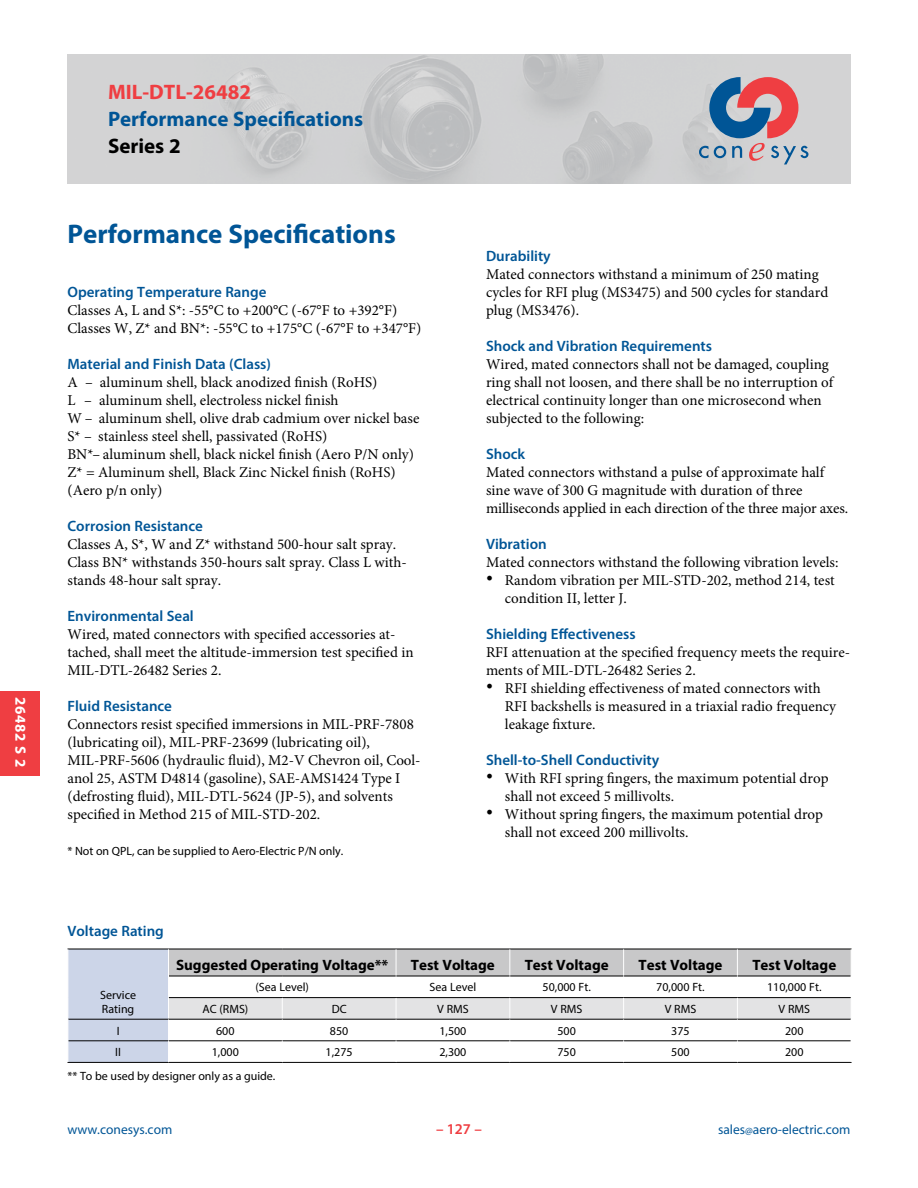
<style>
.page{position:relative;width:918px;height:1188px;background:#fff}
.page>*{position:absolute;margin:0;border:0;box-sizing:border-box;transform-origin:0 0}
.t1{font:700 27px "Myriad Pro";color:#005596}
.t2{font:700 21px "Myriad Pro";color:#005596}
.t3{font:700 21px "Myriad Pro";color:#ef3e42}
.t4{font:700 21px "Myriad Pro";color:#000}
.t5{font:15px/18px "Minion Pro";color:#000}
.t6{font:600 15px "Myriad Pro";color:#005596}
.t7{font:700 15px "Myriad Pro";color:#000}
.t8{font:700 15px "Myriad Pro";letter-spacing:.05em;color:#fff}
.t9{font:600 15px "Myriad Pro";color:#ef3e42}
.t10{font:13.5px "Myriad Pro";color:#005596}
.t11{font:12px/14.4px "Myriad Pro";color:#000}
.s1{font-size:10.5px}
</style>
<div class="page">
<div style="left:0;top:691px;width:40px;height:84px;background:#ef3e42"></div>
<img style="left:68px;top:54px;width:782px;height:130px">
<svg style="left:699px;top:77px;width:109px;height:87px"></svg>
<hr style="left:68px;top:1062px;width:100px;height:1px;background:#000">
<hr style="left:168px;top:1062px;width:114px;height:1px;background:#000">
<hr style="left:282px;top:1062px;width:114px;height:1px;background:#000">
<hr style="left:396px;top:1062px;width:114px;height:1px;background:#000">
<hr style="left:510px;top:1062px;width:114px;height:1px;background:#000">
<hr style="left:624px;top:1062px;width:113px;height:1px;background:#000">
<hr style="left:737px;top:1062px;width:115px;height:1px;background:#000">
<svg style="left:68px;top:949px;width:784px;height:113px"></svg>
<p class="t8" style="left:30px;top:697px;width:72px;rotate:90deg">26482 S 2</p>
<h2 class="t3" style="left:108px;top:78px;width:145px">MIL-DTL-26482</h2>
<h2 class="t2" style="left:108px;top:105px;width:257px">Performance Specifications</h2>
<h2 class="t4" style="left:108px;top:132px;width:74px">Series 2</h2>
<h1 class="t1" style="left:68px;top:216px;width:330px">Performance Specifications</h1>
<p class="t6" style="left:68px;top:282px;width:200px">Operating Temperature Range</p>
<p class="t5" style="left:68px;top:301px;width:355px">Classes A, L and S*: -55°C to +200°C (-67°F to +392°F)<br>Classes W, Z* and BN*: -55°C to +175°C (-67°F to +347°F)</p>
<p class="t6" style="left:68px;top:354px;width:205px">Material and Finish Data (Class)</p>
<p class="t5" style="left:68px;top:373px;width:353px">A – aluminum shell, black anodized finish (RoHS)<br>L – aluminum shell, electroless nickel finish<br>W – aluminum shell, olive drab cadmium over nickel base S* – stainless steel shell, passivated (RoHS)<br>BN* – aluminum shell, black nickel finish (Aero P/N only)<br>Z* = Aluminum shell, Black Zinc Nickel finish (RoHS) (Aero p/n only)</p>
<p class="t6" style="left:68px;top:516px;width:137px">Corrosion Resistance</p>
<p class="t5" style="left:68px;top:535px;width:341px">Classes A, S*, W and Z* withstand 500-hour salt spray.<br>Class BN* withstands 350-hours salt spray. Class L with&shy;stands 48-hour salt spray.</p>
<p class="t6" style="left:68px;top:606px;width:128px">Environmental Seal</p>
<p class="t5" style="left:68px;top:625px;width:348px">Wired, mated connectors with specified accessories at&shy;tached, shall meet the altitude-immersion test specified in<br>MIL-DTL-26482 Series 2.</p>
<p class="t6" style="left:68px;top:696px;width:106px">Fluid Resistance</p>
<p class="t5" style="left:68px;top:715px;width:355px">Connectors resist specified immersions in MIL-PRF-7808 (lubricating oil), MIL-PRF-23699 (lubricating oil), MIL-PRF-5606 (hydraulic fluid), M2-V Chevron oil, Cool&shy;anol 25, ASTM D4814 (gasoline), SAE-AMS1424 Type I (defrosting fluid), MIL-DTL-5624 (JP-5), and solvents specified in Method 215 of MIL-STD-202.</p>
<p class="t11" style="left:68px;top:844px;width:277px">* Not on QPL, can be supplied to Aero-Electric P/N only.</p>
<p class="t6" style="left:68px;top:921px;width:98px">Voltage Rating</p>
<p class="t6" style="left:486px;top:246px;width:66px">Durability</p>
<p class="t5" style="left:486px;top:265px;width:344px">Mated connectors withstand a minimum of 250 mating cycles for RFI plug (MS3475) and 500 cycles for standard plug (MS3476).</p>
<p class="t6" style="left:486px;top:336px;width:228px">Shock and Vibration Requirements</p>
<p class="t5" style="left:486px;top:355px;width:349px">Wired, mated connectors shall not be damaged, coupling ring shall not loosen, and there shall be no interruption of electrical continuity longer than one microsecond when subjected to the following:</p>
<p class="t6" style="left:486px;top:444px;width:41px">Shock</p>
<p class="t5" style="left:486px;top:463px;width:364px">Mated connectors withstand a pulse of approximate half sine wave of 300 G magnitude with duration of three milliseconds applied in each direction of the three major axes.</p>
<p class="t6" style="left:486px;top:534px;width:62px">Vibration</p>
<p class="t5" style="left:486px;top:553px;width:354px">Mated connectors withstand the following vibration levels:</p>
<p class="t5" style="left:505px;top:571px;width:331px;text-indent:-19px"><sup>•</sup> Random vibration per MIL-STD-202, method 214, test condition II, letter J.</p>
<p class="t6" style="left:486px;top:624px;width:151px">Shielding Effectiveness</p>
<p class="t5" style="left:486px;top:643px;width:366px">RFI attenuation at the specified frequency meets the require&shy;ments of MIL-DTL-26482 Series 2.</p>
<p class="t5" style="left:505px;top:679px;width:333px;text-indent:-19px"><sup>•</sup> RFI shielding effectiveness of mated connectors with<br>RFI backshells is measured in a triaxial radio frequency leakage fixture.</p>
<p class="t6" style="left:486px;top:750px;width:175px">Shell-to-Shell Conductivity</p>
<p class="t5" style="left:505px;top:769px;width:325px;text-indent:-19px"><sup>•</sup> With RFI spring fingers, the maximum potential drop shall not exceed 5 millivolts.</p>
<p class="t5" style="left:505px;top:805px;width:320px;text-indent:-19px"><sup>•</sup> Without spring fingers, the maximum potential drop shall not exceed 200 millivolts.</p>
<p class="t11" style="left:100px;top:987px;width:37px">Service<br>Rating</p>
<p class="t7" style="left:176px;top:955px;width:214px">Suggested Operating Voltage**</p>
<p class="t7" style="left:411px;top:955px;width:85px">Test Voltage</p>
<p class="t7" style="left:525px;top:955px;width:85px">Test Voltage</p>
<p class="t7" style="left:639px;top:955px;width:85px">Test Voltage</p>
<p class="t7" style="left:752px;top:955px;width:85px">Test Voltage</p>
<p class="t11" style="left:255px;top:980px;width:55px">(Sea Level)</p>
<p class="t11" style="left:430px;top:980px;width:48px">Sea Level</p>
<p class="t11" style="left:543px;top:980px;width:50px">50,000 Ft.</p>
<p class="t11" style="left:656px;top:980px;width:50px">70,000 Ft.</p>
<p class="t11" style="left:767px;top:980px;width:56px">110,000 Ft.</p>
<p class="t11" style="left:202px;top:1001px;width:47px">AC (RMS)</p>
<p class="t11" style="left:332px;top:1001px;width:16px">DC</p>
<p class="t11" style="left:437px;top:1001px;width:33px">V RMS</p>
<p class="t11" style="left:551px;top:1001px;width:33px">V RMS</p>
<p class="t11" style="left:665px;top:1001px;width:33px">V RMS</p>
<p class="t11" style="left:779px;top:1001px;width:33px">V RMS</p>
<p class="t11" style="left:117px;top:1023px;width:4px">I</p>
<p class="t11" style="left:216px;top:1023px;width:20px">600</p>
<p class="t11" style="left:330px;top:1023px;width:20px">850</p>
<p class="t11" style="left:439px;top:1023px;width:29px">1,500</p>
<p class="t11" style="left:557px;top:1023px;width:20px">500</p>
<p class="t11" style="left:671px;top:1023px;width:20px">375</p>
<p class="t11" style="left:785px;top:1023px;width:20px">200</p>
<p class="t11" style="left:115px;top:1045px;width:7px">II</p>
<p class="t11" style="left:212px;top:1045px;width:29px">1,000</p>
<p class="t11" style="left:326px;top:1045px;width:29px">1,275</p>
<p class="t11" style="left:439px;top:1045px;width:29px">2,300</p>
<p class="t11" style="left:557px;top:1045px;width:20px">750</p>
<p class="t11" style="left:671px;top:1045px;width:20px">500</p>
<p class="t11" style="left:785px;top:1045px;width:20px">200</p>
<p class="t11" style="left:68px;top:1069px;width:209px">** To be used by designer only as a guide.</p>
<p class="t10" style="left:68px;top:1121px;width:106px">www.conesys.com</p>
<p class="t9" style="left:447px;top:1119px;width:26px">127</p>
<p class="t10" style="left:718px;top:1121px;width:134px">sales<span class="s1">@</span>aero-electric.com</p>
<p class="t9" style="left:436px;top:1119px;width:47px">– –</p>
</div>
